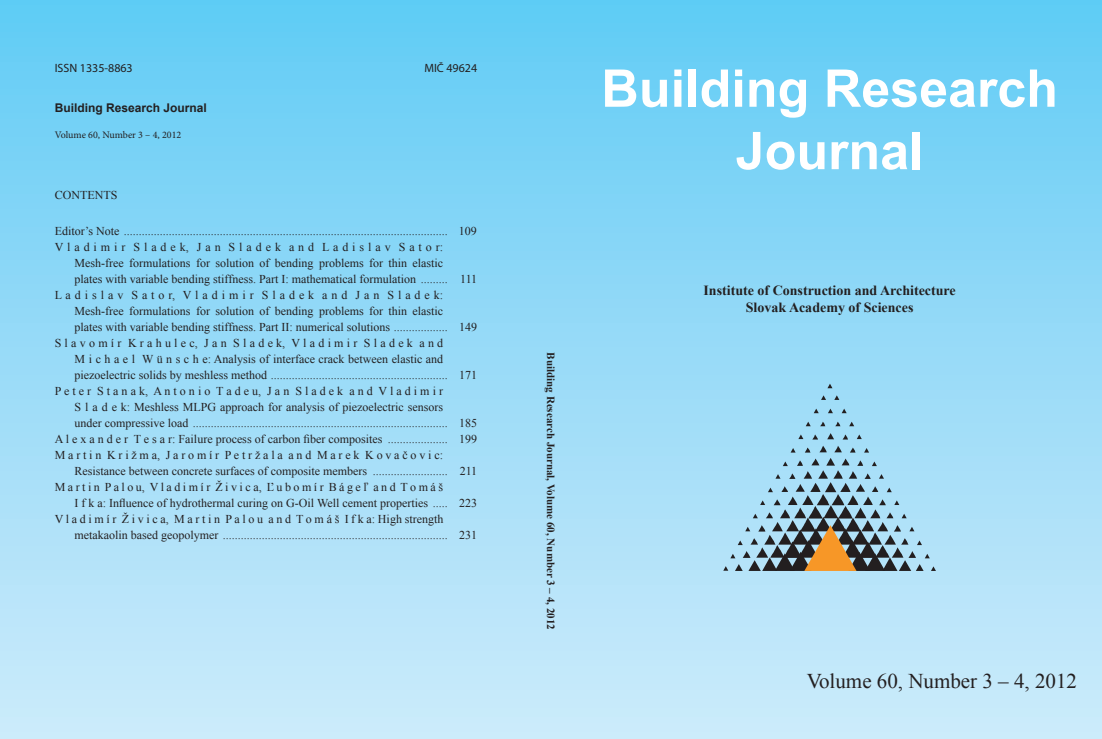
<style>
.page{position:relative;width:1102px;height:739px;background:#fff}
.page>*{position:absolute;margin:0;border:0;box-sizing:border-box;transform-origin:0 0}
.t1{font:700 52px/62.4px "Arial";color:#fff;text-align:center}
.t2{font:21px "Times New Roman";color:#231f20}
.t3{font:700 14px/16.8px "Times New Roman";color:#231f20;text-align:center}
.t4{font:12px "Times New Roman";color:#231f20}
.t5{font:700 12px "Arial";color:#231f20}
.t6{font:12px "Myriad Pro";color:#231f20}
.t7{font:700 11px "Times New Roman";color:#231f20}
.t8{font:10px "Minion Pro";color:#231f20}
</style>
<div class="page">
<div style="left:0;top:0;width:1101px;height:739px;background:linear-gradient(to bottom,#62ccf5,#cfebfb)"></div>
<svg style="left:827px;top:384px;width:5px;height:4px"></svg>
<svg style="left:864px;top:448px;width:5px;height:4px"></svg>
<svg style="left:856px;top:434px;width:5px;height:5px"></svg>
<svg style="left:849px;top:421px;width:5px;height:5px"></svg>
<svg style="left:841px;top:408px;width:5px;height:5px"></svg>
<svg style="left:834px;top:395px;width:5px;height:5px"></svg>
<svg style="left:828px;top:408px;width:5px;height:5px"></svg>
<svg style="left:820px;top:421px;width:5px;height:5px"></svg>
<svg style="left:812px;top:434px;width:6px;height:5px"></svg>
<svg style="left:804px;top:447px;width:6px;height:5px"></svg>
<svg style="left:835px;top:421px;width:5px;height:5px"></svg>
<svg style="left:842px;top:434px;width:6px;height:5px"></svg>
<svg style="left:850px;top:447px;width:5px;height:5px"></svg>
<svg style="left:827px;top:433px;width:7px;height:6px"></svg>
<svg style="left:819px;top:446px;width:7px;height:6px"></svg>
<svg style="left:834px;top:446px;width:7px;height:6px"></svg>
<svg style="left:790px;top:448px;width:5px;height:4px"></svg>
<svg style="left:798px;top:434px;width:5px;height:5px"></svg>
<svg style="left:805px;top:421px;width:5px;height:5px"></svg>
<svg style="left:813px;top:408px;width:5px;height:5px"></svg>
<svg style="left:821px;top:395px;width:5px;height:5px"></svg>
<svg style="left:723px;top:458px;width:213px;height:113px;background:#92b3bf"></svg>
<p class="t6" style="left:55px;top:61px;width:80px">ISSN 1335-8863</p>
<p class="t6" style="left:424px;top:61px;width:54px">MIČ 49624</p>
<p class="t5" style="left:55px;top:100px;width:154px">Building Research Journal</p>
<p class="t8" style="left:55px;top:128px;width:128px">Volume 60, Number 3 – 4, 2012</p>
<p class="t4" style="left:55px;top:187px;width:64px">CONTENTS</p>
<p class="t4" style="left:55px;top:223px;width:424px">Editor’s Note ............................................................................................................ 109</p>
<p class="t4" style="left:55px;top:239px;width:390px">V l a d i m i r S l a d e k, J a n S l a d e k a n d L a d i s l a v S a t o r:</p>
<p class="t4" style="left:75px;top:255px;width:370px">Mesh-free formulations for solution of bending problems for thin elastic</p>
<p class="t4" style="left:75px;top:271px;width:404px">plates with variable bending stiffness. Part I: mathematical formulation ......... 111</p>
<p class="t4" style="left:55px;top:287px;width:390px">L a d i s l a v S a t o r, V l a d i m i r S l a d e k a n d J a n S l a d e k:</p>
<p class="t4" style="left:75px;top:303px;width:370px">Mesh-free formulations for solution of bending problems for thin elastic</p>
<p class="t4" style="left:75px;top:319px;width:404px">plates with variable bending stiffness. Part II: numerical solutions .................. 149</p>
<p class="t4" style="left:55px;top:335px;width:390px">S l a v o m í r K r a h u l e c, J a n S l a d e k, V l a d i m i r S l a d e k a n d</p>
<p class="t4" style="left:75px;top:351px;width:370px">M i c h a e l W ü n s c h e: Analysis of interface crack between elastic and</p>
<p class="t4" style="left:75px;top:367px;width:404px">piezoelectric solids by meshless method ........................................................... 171</p>
<p class="t4" style="left:55px;top:383px;width:390px">P e t e r S t a n a k, A n t o n i o T a d e u, J a n S l a d e k a n d V l a d i m i r</p>
<p class="t4" style="left:75px;top:399px;width:370px">S l a d e k: Meshless MLPG approach for analysis of piezoelectric sensors</p>
<p class="t4" style="left:75px;top:415px;width:404px">under compressive load ..................................................................................... 185</p>
<p class="t4" style="left:55px;top:431px;width:424px">A l e x a n d e r T e s a r: Failure process of carbon fiber composites .................... 199</p>
<p class="t4" style="left:55px;top:447px;width:390px">M a r t i n K r i ž m a, J a r o m í r P e t r ž a l a a n d M a r e k K o v a č o v i c:</p>
<p class="t4" style="left:75px;top:463px;width:404px">Resistance between concrete surfaces of composite members ......................... 211</p>
<p class="t4" style="left:55px;top:479px;width:390px">M a r t i n P a l o u, V l a d i m í r Ž i v i c a, Ľ u b o m í r B á g e ľ a n d T o m á š</p>
<p class="t4" style="left:75px;top:495px;width:404px">I f k a: Influence of hydrothermal curing on G-Oil Well cement properties ..... 223</p>
<p class="t4" style="left:55px;top:511px;width:390px">V l a d i m í r Ž i v i c a, M a r t i n P a l o u a n d T o m á š I f k a: High strength</p>
<p class="t4" style="left:75px;top:527px;width:404px">metakaolin based geopolymer ........................................................................... 231</p>
<p class="t7" style="left:558px;top:352px;width:279px;rotate:90deg">Building Research Journal, Volume 60, Number 3 – 4, 2012</p>
<h1 class="t1" style="left:601px;top:59px;width:458px">Building Research<br>Journal</h1>
<p class="t3" style="left:703px;top:282px;width:254px">Institute of Construction and Architecture<br>Slovak Academy of Sciences</p>
<h2 class="t2" style="left:806px;top:666px;width:272px">Volume 60, Number 3 – 4, 2012</h2>
</div>
